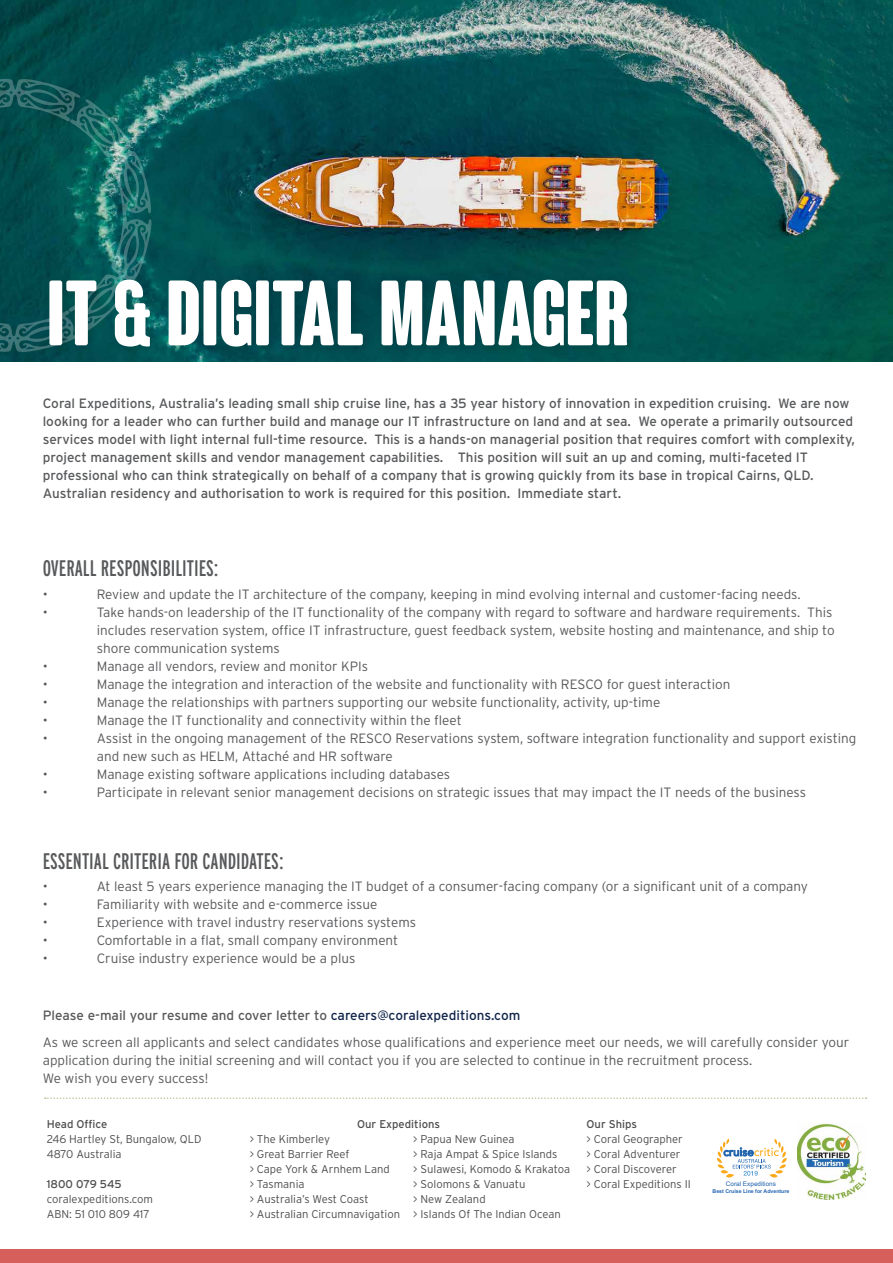
<style>
.page{position:relative;width:893px;height:1263px;background:#fff}
.page>*{position:absolute;margin:0;border:0;box-sizing:border-box;transform-origin:0 0}
.t1{font:700 condensed 90px "Coluna Rounded";color:#fff}
.t2{font:extra-condensed 22.5px "Interstate";color:#58595b}
.t3{font:300 13.5px/18px "Interstate";color:#58595b}
.t4{font:13.5px/18px "Interstate";color:#58595b}
.t5{font:300 11.25px/15px "Interstate";color:#4d4d4f}
.t6{font:11.25px "Interstate";color:#4d4d4f}
.t7{font:6.45px "Arial";color:#2163af}
.t8{font:700 5.25px "Arial";color:#2163af}
.s1{font-weight:400}
.s2{font-weight:400;color:#11254a}
</style>
<div class="page">
<img style="left:0;top:0;width:893px;height:361px">
<svg style="left:0;top:79px;width:151px;height:273px;background:#115d5c"></svg>
<div style="left:45px;top:274px;width:593px;height:84px;background:#000;opacity:.15"></div>
<img style="left:797px;top:1123px;width:68px;height:76px">
<svg style="left:717px;top:1139px;width:70px;height:39px"></svg>
<div style="left:0;top:1250px;width:893px;height:13px;background:#d75f5b"></div>
<svg style="left:45px;top:1097px;width:821px;height:2px"></svg>
<h1 class="t1" style="left:46px;top:265px;width:584px">IT &amp; DIGITAL MANAGER</h1>
<p class="t4" style="left:43px;top:394px;width:814px">Coral Expeditions, Australia’s leading small ship cruise line, has a 35 year history of innovation in expedition cruising. We are now looking for a leader who can further build and manage our IT infrastructure on land and at sea. We operate a primarily outsourced services model with light internal full-time resource. This is a hands-on managerial position that requires comfort with complexity, project management skills and vendor management capabilities. This position will suit an up and coming, multi-faceted IT professional who can think strategically on behalf of a company that is growing quickly from its base in tropical Cairns, QLD.<br>Australian residency and authorisation to work is required for this position. Immediate start.</p>
<h2 class="t2" style="left:43px;top:555px;width:177px">OVERALL RESPONSIBILITIES:</h2>
<p class="t3" style="left:43px;top:585px;width:7px">•</p>
<p class="t3" style="left:97px;top:585px;width:705px">Review and update the IT architecture of the company, keeping in mind evolving internal and customer-facing needs.</p>
<p class="t3" style="left:43px;top:603px;width:7px">•</p>
<p class="t3" style="left:97px;top:603px;width:739px">Take hands-on leadership of the IT functionality of the company with regard to software and hardware requirements. This includes reservation system, office IT infrastructure, guest feedback system, website hosting and maintenance, and ship to shore communication systems</p>
<p class="t3" style="left:43px;top:657px;width:7px">•</p>
<p class="t3" style="left:97px;top:657px;width:273px">Manage all vendors, review and monitor KPIs</p>
<p class="t3" style="left:43px;top:675px;width:7px">•</p>
<p class="t3" style="left:97px;top:675px;width:635px">Manage the integration and interaction of the website and functionality with RESCO for guest interaction</p>
<p class="t3" style="left:43px;top:693px;width:7px">•</p>
<p class="t3" style="left:97px;top:693px;width:565px">Manage the relationships with partners supporting our website functionality, activity, up-time</p>
<p class="t3" style="left:43px;top:711px;width:7px">•</p>
<p class="t3" style="left:97px;top:711px;width:366px">Manage the IT functionality and connectivity within the fleet</p>
<p class="t3" style="left:43px;top:729px;width:7px">•</p>
<p class="t3" style="left:97px;top:729px;width:761px">Assist in the ongoing management of the RESCO Reservations system, software integration functionality and support existing and new such as HELM, Attaché and HR software</p>
<p class="t3" style="left:43px;top:765px;width:7px">•</p>
<p class="t3" style="left:97px;top:765px;width:355px">Manage existing software applications including databases</p>
<p class="t3" style="left:43px;top:783px;width:7px">•</p>
<p class="t3" style="left:97px;top:783px;width:711px">Participate in relevant senior management decisions on strategic issues that may impact the IT needs of the business</p>
<h2 class="t2" style="left:43px;top:847px;width:242px">ESSENTIAL CRITERIA FOR CANDIDATES:</h2>
<p class="t3" style="left:43px;top:877px;width:7px">•</p>
<p class="t3" style="left:97px;top:877px;width:713px">At least 5 years experience managing the IT budget of a consumer-facing company (or a significant unit of a company</p>
<p class="t3" style="left:43px;top:895px;width:7px">•</p>
<p class="t3" style="left:97px;top:895px;width:282px">Familiarity with website and e-commerce issue</p>
<p class="t3" style="left:43px;top:913px;width:7px">•</p>
<p class="t3" style="left:97px;top:913px;width:321px">Experience with travel industry reservations systems</p>
<p class="t3" style="left:43px;top:931px;width:7px">•</p>
<p class="t3" style="left:97px;top:931px;width:303px">Comfortable in a flat, small company environment</p>
<p class="t3" style="left:43px;top:949px;width:7px">•</p>
<p class="t3" style="left:97px;top:949px;width:260px">Cruise industry experience would be a plus</p>
<p class="t3" style="left:43px;top:1002px;width:808px;line-height:26.5px"><span class="s1">Please e-mail your resume and cover letter to</span> <span class="s2">careers@coralexpeditions.com<br></span>As we screen all applicants and select candidates whose qualifications and experience meet our needs, we will carefully consider your</p>
<p class="t3" style="left:43px;top:1051px;width:711px">application during the initial screening and will contact you if you are selected to continue in the recruitment process.<br>We wish you every success!</p>
<p class="t6" style="left:47px;top:1117px;width:62px">Head Office</p>
<p class="t5" style="left:47px;top:1131px;width:156px">246 Hartley St, Bungalow, QLD<br>4870 Australia</p>
<p class="t6" style="left:47px;top:1177px;width:76px">1800 079 545</p>
<p class="t5" style="left:47px;top:1191px;width:108px">coralexpeditions.com<br>ABN: 51 010 809 417</p>
<p class="t6" style="left:357px;top:1117px;width:85px">Our Expeditions</p>
<p class="t5" style="left:413px;top:1131px;width:158px">&gt; Papua New Guinea<br>&gt; Raja Ampat &amp; Spice Islands<br>&gt; Sulawesi, Komodo &amp; Krakatoa &gt; Solomons &amp; Vanuatu<br>&gt; New Zealand<br>&gt; Islands Of The Indian Ocean</p>
<p class="t5" style="left:250px;top:1131px;width:152px">&gt; The Kimberley<br>&gt; Great Barrier Reef<br>&gt; Cape York &amp; Arnhem Land<br>&gt; Tasmania<br>&gt; Australia’s West Coast<br>&gt; Australian Circumnavigation</p>
<p class="t6" style="left:587px;top:1117px;width:52px">Our Ships</p>
<p class="t5" style="left:587px;top:1132px;width:106px">&gt; Coral Geographer<br>&gt; Coral Adventurer<br>&gt; Coral Discoverer<br>&gt; Coral Expeditions II</p>
<p class="t7" style="left:726px;top:1180px;width:52px">Coral Expeditions</p>
<p class="t8" style="left:712px;top:1187px;width:78px">Best Cruise Line for Adventure</p>
</div>
